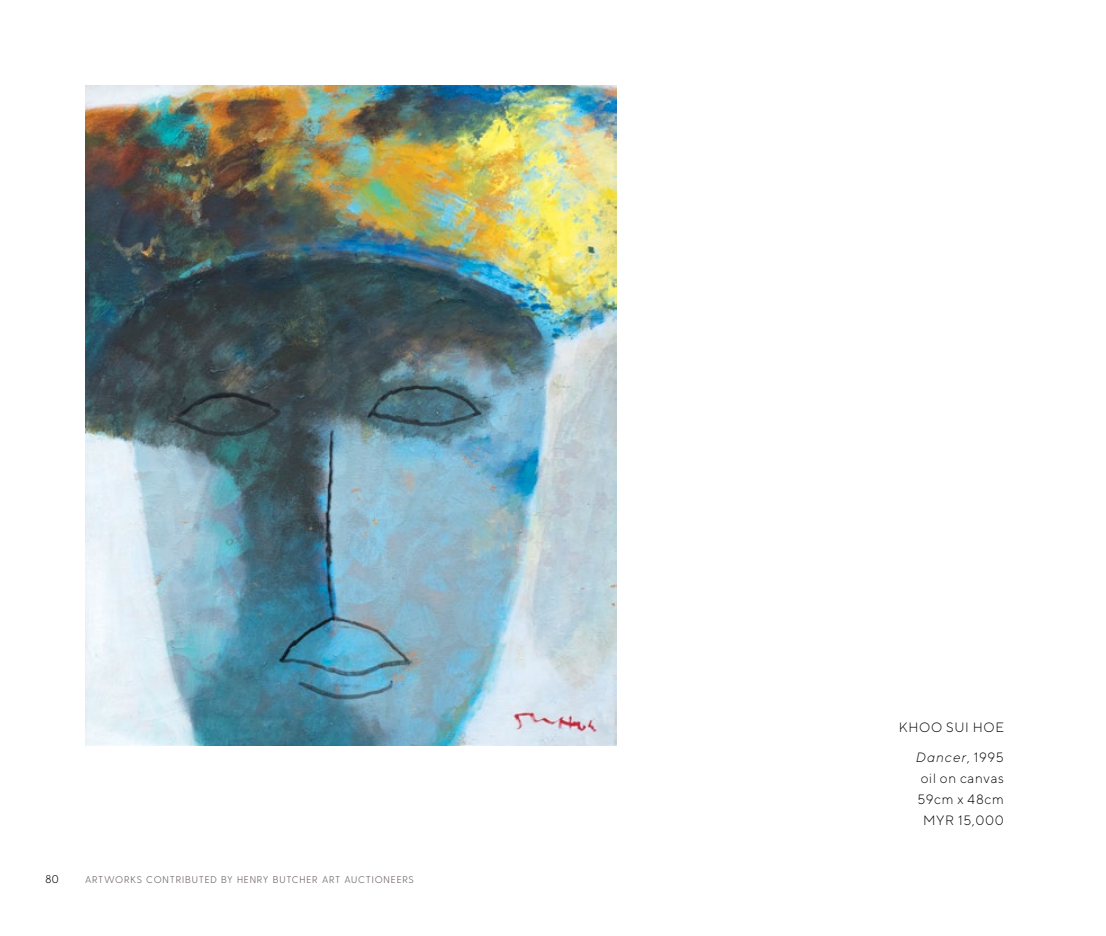
<style>
.page{position:relative;width:1106px;height:936px;background:#fff}
.page>*{position:absolute;margin:0;border:0;box-sizing:border-box;transform-origin:0 0}
.t1{font:300 13.5px/21px "TT Norms";letter-spacing:.05em;color:#000;text-align:center}
.t2{font:300 11.25px "Greycliff CF";color:#000}
.t3{font:300 9.75px "Greycliff CF";letter-spacing:.085em;color:#6d6461}
.s1{font-style:italic}
</style>
<div class="page">
<img style="left:85px;top:85px;width:532px;height:660px">
<p class="t2" style="left:45px;top:872px;width:15px">80</p>
<p class="t3" style="left:85px;top:873px;width:330px">ARTWORKS CONTRIBUTED BY HENRY BUTCHER ART AUCTIONEERS</p>
<p class="t1" style="left:899px;top:716px;width:106px">KHOO SUI HOE</p>
<p class="t1" style="left:916px;top:746px;width:89px"><span class="s1">Dancer</span>, 1995 oil on canvas<br>59cm x 48cm<br>MYR 15,000</p>
</div>
